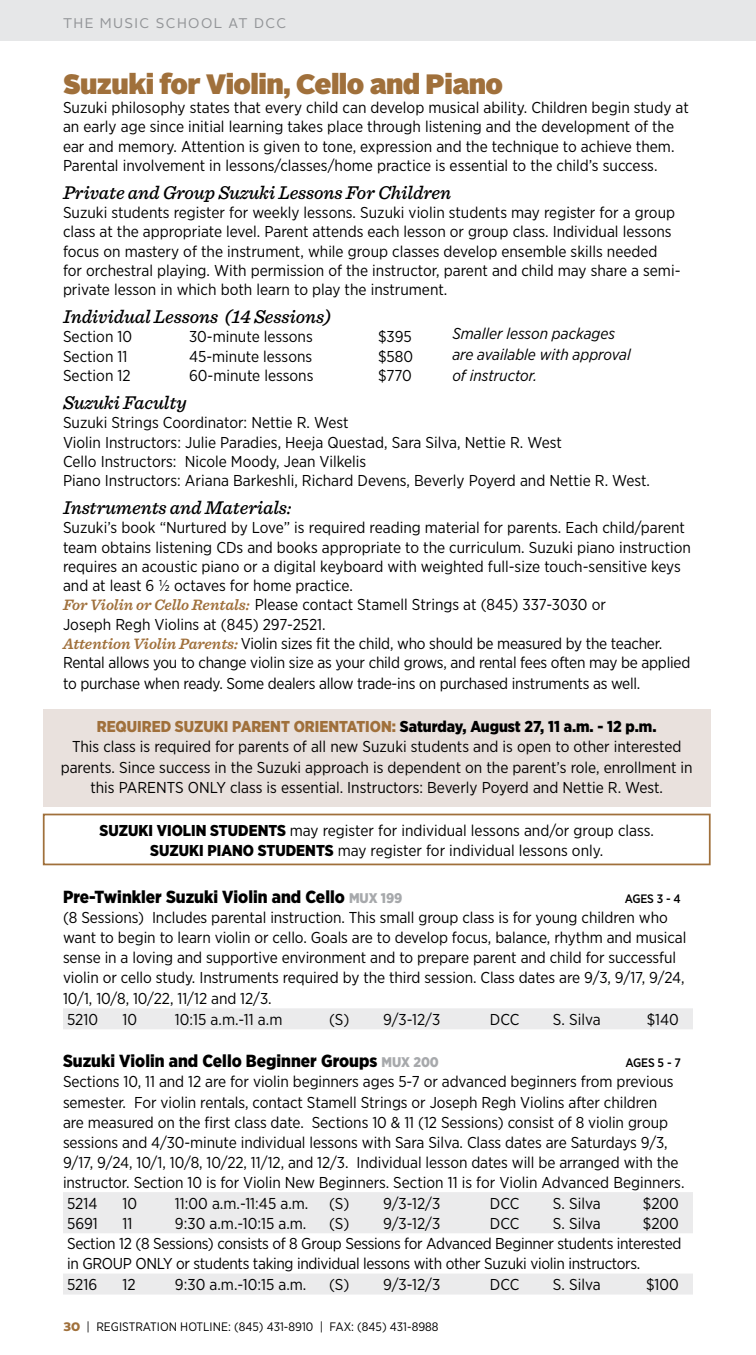
<style>
.page{position:relative;width:756px;height:1355px;background:#fff}
.page>*{position:absolute;margin:0;border:0;box-sizing:border-box;transform-origin:0 0}
.t1{font:900 28px "Alright Sans";letter-spacing:-.02em;color:#a0703b}
.t2{font:italic 500 19.25px "Sentinel";letter-spacing:-.005em;color:#000}
.t3{font:900 17.5px "Gotham Narrow";color:#000}
.t4{font:15.75px/19.2px "Gotham Narrow";letter-spacing:-.005em;color:#000}
.t5{font:italic 15.75px/21px "Gotham Narrow";color:#000}
.t6{font:14px "Alright Sans";letter-spacing:.1em;color:#939598}
.t7{font:12.25px "Gotham Narrow";color:#000}
.t8{font:500 12.25px "Gotham Narrow";letter-spacing:-.015em;color:#000}
.s1{font-family:"Sentinel";font-weight:600;font-style:italic;color:#a0703b}
.s2{font-weight:900;color:#a0703b}
.s3{font-weight:900}
.s4{font-size:14px;color:#a7a9ac}
.s5{font-family:"Alright Sans";font-weight:900;color:#a0703b}
</style>
<div class="page">
<div style="left:63px;top:1008px;width:630px;height:21px;background:#ebebec"></div>
<div style="left:63px;top:1192px;width:630px;height:21px;background:#ebebec"></div>
<div style="left:63px;top:1212px;width:630px;height:21px;background:#ebebec"></div>
<div style="left:63px;top:1273px;width:630px;height:21px;background:#ebebec"></div>
<div style="left:0;top:0;width:756px;height:40px;background:#e6e7e8"></div>
<div style="left:43px;top:709px;width:668px;height:97px;background:#e9e1dd"></div>
<div style="left:43px;top:813px;width:668px;height:52px;border:2px solid #a0703b"></div>
<p class="t6" style="left:63px;top:13px;width:225px">THE MUSIC SCHOOL AT DCC</p>
<h1 class="t1" style="left:63px;top:64px;width:442px">Suzuki for Violin, Cello and Piano</h1>
<p class="t4" style="left:63px;top:98px;width:627px">Suzuki philosophy states that every child can develop musical ability. Children begin study at an early age since initial learning takes place through listening and the development of the ear and memory. Attention is given to tone, expression and the technique to achieve them.<br>Parental involvement in lessons/classes/home practice is essential to the child’s success.</p>
<p class="t2" style="left:63px;top:178px;width:390px">Private and Group Suzuki Lessons For Children</p>
<p class="t4" style="left:63px;top:203px;width:619px">Suzuki students register for weekly lessons. Suzuki violin students may register for a group class at the appropriate level. Parent attends each lesson or group class. Individual lessons focus on mastery of the instrument, while group classes develop ensemble skills needed for orchestral playing. With permission of the instructor, parent and child may share a semi&shy;private lesson in which both learn to play the instrument.</p>
<p class="t2" style="left:63px;top:302px;width:270px">Individual Lessons (14 Sessions)</p>
<p class="t4" style="left:63px;top:327px;width:71px">Section 10</p>
<p class="t4" style="left:189px;top:327px;width:125px">30-minute lessons</p>
<p class="t4" style="left:378px;top:327px;width:35px">$395</p>
<p class="t4" style="left:63px;top:346px;width:66px">Section 11</p>
<p class="t4" style="left:189px;top:346px;width:125px">45-minute lessons</p>
<p class="t4" style="left:378px;top:346px;width:37px">$580</p>
<p class="t4" style="left:63px;top:365px;width:69px">Section 12</p>
<p class="t4" style="left:189px;top:365px;width:126px">60-minute lessons</p>
<p class="t4" style="left:378px;top:365px;width:35px">$770</p>
<p class="t2" style="left:63px;top:388px;width:125px">Suzuki Faculty</p>
<p class="t4" style="left:63px;top:413px;width:589px">Suzuki Strings Coordinator: Nettie R. West<br>Violin Instructors: Julie Paradies, Heeja Questad, Sara Silva, Nettie R. West<br>Cello Instructors: Nicole Moody, Jean Vilkelis<br>Piano Instructors: Ariana Barkeshli, Richard Devens, Beverly Poyerd and Nettie R. West.</p>
<p class="t2" style="left:63px;top:493px;width:230px">Instruments and Materials:</p>
<p class="t4" style="left:63px;top:518px;width:629px">Suzuki’s book “Nurtured by Love” is required reading material for parents. Each child/parent team obtains listening CDs and books appropriate to the curriculum. Suzuki piano instruction requires an acoustic piano or a digital keyboard with weighted full-size touch-sensitive keys and at least 6 ½ octaves for home practice.<br><span class="s1">For Violin or Cello Rentals:</span> Please contact Stamell Strings at (845) 337-3030 or<br>Joseph Regh Violins at (845) 297-2521.<br><span class="s1">Attention Violin Parents:</span> Violin sizes fit the child, who should be measured by the teacher.<br>Rental allows you to change violin size as your child grows, and rental fees often may be applied</p>
<p class="t4" style="left:63px;top:673px;width:579px">to purchase when ready. Some dealers allow trade-ins on purchased instruments as well.</p>
<p class="t5" style="left:452px;top:323px;width:180px">Smaller lesson packages are available with approval of instructor.</p>
<p class="t4" style="left:61px;top:716px;width:634px;line-height:20.1px;text-align:center"><span class="s2">REQUIRED SUZUKI PARENT ORIENTATION:</span> <span class="s3">Saturday, August 27, 11 a.m. - 12 p.m.<br></span>This class is required for parents of all new Suzuki students and is open to other interested parents. Since success in the Suzuki approach is dependent on the parent’s role, enrollment in this PARENTS ONLY class is essential. Instructors: Beverly Poyerd and Nettie R. West.</p>
<p class="t4" style="left:99px;top:819px;width:556px;line-height:20.1px;text-align:center"><span class="s3">SUZUKI VIOLIN STUDENTS</span> may register for individual lessons and/or group class.<br><span class="s3">SUZUKI PIANO STUDENTS</span> may register for individual lessons only.</p>
<p class="t3" style="left:63px;top:885px;width:341px">Pre-Twinkler Suzuki Violin and Cello <span class="s4">MUX 199</span></p>
<p class="t8" style="left:625px;top:890px;width:57px">AGES 3 - 4</p>
<p class="t4" style="left:63px;top:906px;width:625px;line-height:20.5px">(8 Sessions) Includes parental instruction. This small group class is for young children who want to begin to learn violin or cello. Goals are to develop focus, balance, rhythm and musical sense in a loving and supportive environment and to prepare parent and child for successful violin or cello study. Instruments required by the third session. Class dates are 9/3, 9/17, 9/24, 10/1, 10/8, 10/22, 11/12 and 12/3.<br>5210</p>
<p class="t4" style="left:123px;top:1009px;width:16px">10</p>
<p class="t4" style="left:175px;top:1009px;width:109px">10:15 a.m.-11 a.m</p>
<p class="t4" style="left:329px;top:1009px;width:113px">(S) 9/3-12/3</p>
<p class="t4" style="left:490px;top:1009px;width:31px">DCC</p>
<p class="t4" style="left:553px;top:1009px;width:49px">S. Silva</p>
<p class="t4" style="left:647px;top:1009px;width:34px">$140</p>
<p class="t3" style="left:63px;top:1049px;width:377px">Suzuki Violin and Cello Beginner Groups <span class="s4">MUX 200</span></p>
<p class="t8" style="left:626px;top:1055px;width:57px">AGES 5 - 7</p>
<p class="t4" style="left:63px;top:1071px;width:623px;line-height:20.3px">Sections 10, 11 and 12 are for violin beginners ages 5-7 or advanced beginners from previous semester. For violin rentals, contact Stamell Strings or Joseph Regh Violins after children<br>are measured on the first class date. Sections 10 &amp; 11 (12 Sessions) consist of 8 violin group sessions and 4/30-minute individual lessons with Sara Silva. Class dates are Saturdays 9/3, 9/17, 9/24, 10/1, 10/8, 10/22, 11/12, and 12/3. Individual lesson dates will be arranged with the instructor. Section 10 is for Violin New Beginners. Section 11 is for Violin Advanced Beginners.<br>5214</p>
<p class="t4" style="left:123px;top:1193px;width:16px">10</p>
<p class="t4" style="left:175px;top:1193px;width:135px">11:00 a.m.-11:45 a.m.</p>
<p class="t4" style="left:329px;top:1193px;width:113px">(S) 9/3-12/3</p>
<p class="t4" style="left:490px;top:1193px;width:31px">DCC</p>
<p class="t4" style="left:553px;top:1193px;width:49px">S. Silva</p>
<p class="t4" style="left:643px;top:1193px;width:38px">$200</p>
<p class="t4" style="left:67px;top:1213px;width:32px">5691</p>
<p class="t4" style="left:123px;top:1213px;width:11px">11</p>
<p class="t4" style="left:175px;top:1213px;width:133px">9:30 a.m.-10:15 a.m.</p>
<p class="t4" style="left:329px;top:1213px;width:113px">(S) 9/3-12/3</p>
<p class="t4" style="left:490px;top:1213px;width:31px">DCC</p>
<p class="t4" style="left:553px;top:1213px;width:49px">S. Silva</p>
<p class="t4" style="left:67px;top:1213px;width:616px;line-height:20.5px;text-indent:576px">$200<br>Section 12 (8 Sessions) consists of 8 Group Sessions for Advanced Beginner students interested in GROUP ONLY or students taking individual lessons with other Suzuki violin instructors.<br>5216</p>
<p class="t4" style="left:123px;top:1275px;width:15px">12</p>
<p class="t4" style="left:175px;top:1275px;width:133px">9:30 a.m.-10:15 a.m.</p>
<p class="t4" style="left:329px;top:1275px;width:113px">(S) 9/3-12/3</p>
<p class="t4" style="left:490px;top:1275px;width:31px">DCC</p>
<p class="t4" style="left:553px;top:1275px;width:49px">S. Silva</p>
<p class="t4" style="left:646px;top:1275px;width:34px">$100</p>
<p class="t7" style="left:63px;top:1319px;width:377px"><span class="s5">30</span> | REGISTRATION HOTLINE: (845) 431-8910 | FAX: (845) 431-8988</p>
</div>
